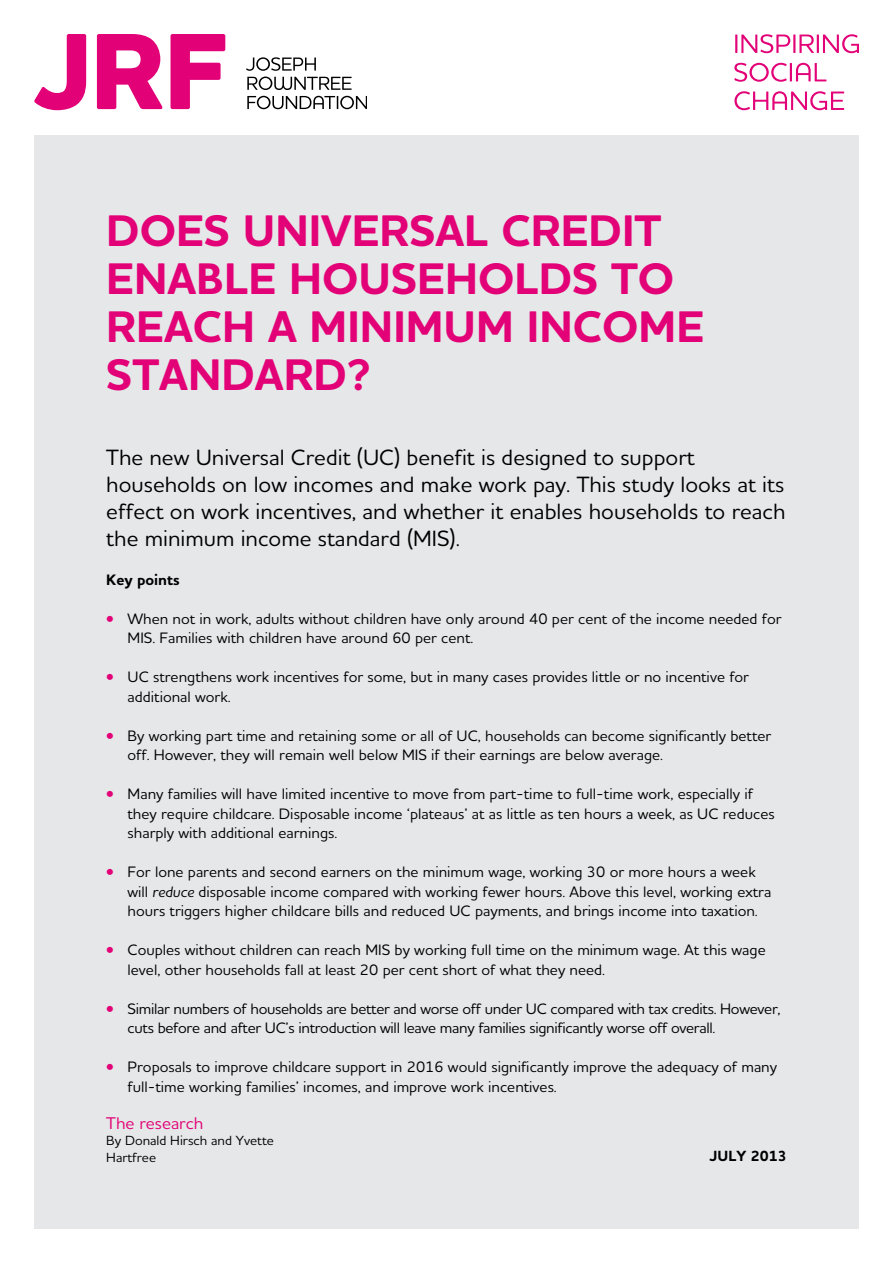
<style>
.page{position:relative;width:893px;height:1263px;background:#fff}
.page>*{position:absolute;margin:0;border:0;box-sizing:border-box;transform-origin:0 0}
.t1{font:700 45px/48px "Houschka Alt Pro";color:#e20177}
.t2{font:500 22.5px/27px "Houschka Alt Pro";color:#000}
.t3{font:500 17.25px "Houschka Alt Pro";color:#e20177}
.t4{font:500 15.3px/19.5px "Houschka Alt Pro";color:#000}
.t5{font:500 15.3px/19.5px "Houschka Alt Pro";letter-spacing:-.02em;color:#000}
.t6{font:700 15.3px "Houschka Alt Pro";color:#000}
.t7{font:700 15px "Houschka Alt Pro";color:#000}
.t8{font:500 13.5px/16.5px "Houschka Alt Pro";color:#000}
.s1{font-weight:700;font-size:15px;color:#e20177}
.s2{font-style:italic}
</style>
<div class="page">
<div style="left:34px;top:136px;width:825px;height:1093px;background:#e6e7e8"></div>
<svg style="left:34px;top:34px;width:52px;height:76px"></svg>
<svg style="left:97px;top:34px;width:66px;height:75px"></svg>
<svg style="left:171px;top:34px;width:54px;height:75px"></svg>
<svg style="left:246px;top:57px;width:70px;height:14px"></svg>
<svg style="left:247px;top:77px;width:105px;height:13px"></svg>
<svg style="left:247px;top:96px;width:120px;height:13px"></svg>
<svg style="left:735px;top:34px;width:124px;height:19px"></svg>
<svg style="left:734px;top:63px;width:92px;height:19px"></svg>
<svg style="left:734px;top:91px;width:110px;height:19px"></svg>
<h1 class="t1" style="left:106px;top:207px;width:599px">DOES UNIVERSAL CREDIT<br>ENABLE HOUSEHOLDS TO<br>REACH A MINIMUM INCOME<br>STANDARD?</h1>
<h2 class="t2" style="left:106px;top:443px;width:681px">The new Universal Credit (UC) benefit is designed to support households on low incomes and make work pay. This study looks at its effect on work incentives, and whether it enables households to reach the minimum income standard (MIS).</h2>
<p class="t6" style="left:106px;top:569px;width:75px">KEY POINTS</p>
<p class="t4" style="left:128px;top:608px;width:656px;text-indent:-21px"><span class="s1">•</span> When not in work, adults without children have only around 40 per cent of the income needed for<br>MIS. Families with children have around 60 per cent.</p>
<p class="t4" style="left:128px;top:667px;width:623px;text-indent:-21px"><span class="s1">•</span> UC strengthens work incentives for some, but in many cases provides little or no incentive for additional work.</p>
<p class="t4" style="left:128px;top:725px;width:645px;text-indent:-21px"><span class="s1">•</span> By working part time and retaining some or all of UC, households can become significantly better off. However, they will remain well below MIS if their earnings are below average.</p>
<p class="t4" style="left:128px;top:784px;width:649px;text-indent:-21px"><span class="s1">•</span> Many families will have limited incentive to move from part-time to full-time work, especially if they require childcare. Disposable income ‘plateaus’ at as little as ten hours a week, as UC reduces sharply with additional earnings.</p>
<p class="t4" style="left:128px;top:862px;width:645px;text-indent:-21px"><span class="s1">•</span> For lone parents and second earners on the minimum wage, working 30 or more hours a week will <span class="s2">reduce</span> disposable income compared with working fewer hours. Above this level, working extra hours triggers higher childcare bills and reduced UC payments, and brings income into taxation.</p>
<p class="t4" style="left:128px;top:940px;width:640px;text-indent:-21px"><span class="s1">•</span> Couples without children can reach MIS by working full time on the minimum wage. At this wage level, other households fall at least 20 per cent short of what they need.</p>
<p class="t5" style="left:128px;top:998px;width:654px;text-indent:-21px"><span class="s1">•</span> Similar numbers of households are better and worse off under UC compared with tax credits. However, cuts before and after UC’s introduction will leave many families significantly worse off overall.</p>
<p class="t4" style="left:128px;top:1057px;width:651px;text-indent:-21px"><span class="s1">•</span> Proposals to improve childcare support in 2016 would significantly improve the adequacy of many full-time working families’ incomes, and improve work incentives.</p>
<p class="t3" style="left:106px;top:1112px;width:99px">The research</p>
<p class="t8" style="left:106px;top:1132px;width:169px">By Donald Hirsch and Yvette<br>Hartfree</p>
<p class="t7" style="left:709px;top:1146px;width:79px">JULY 2013</p>
</div>
